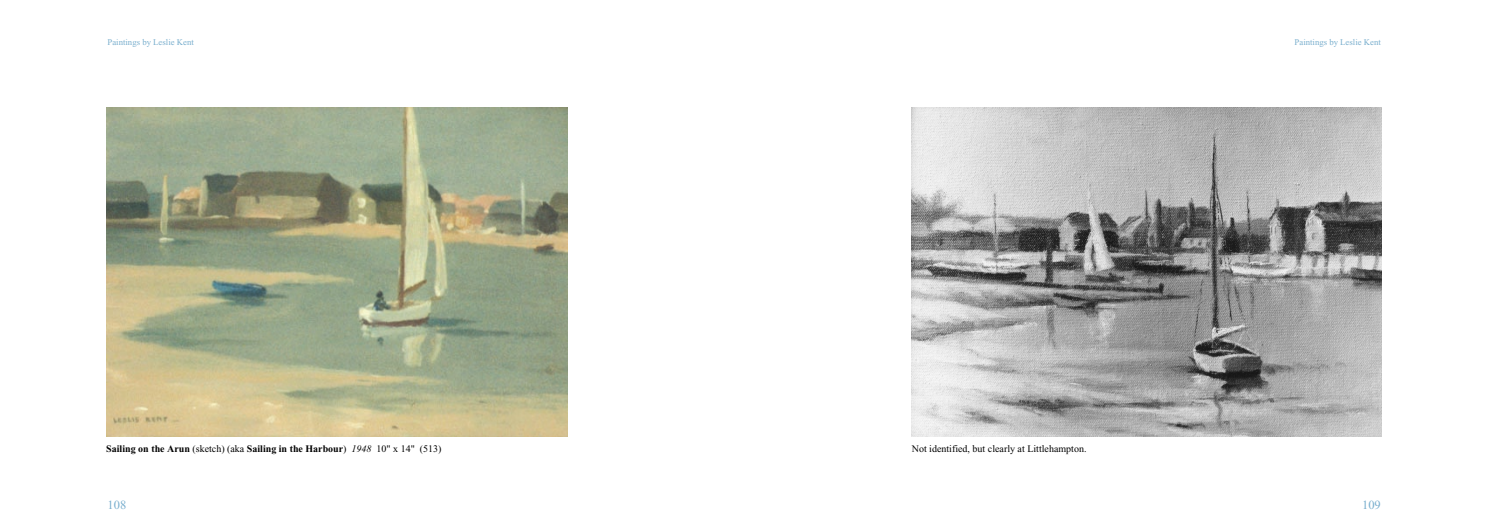
<style>
.page{position:relative;width:1489px;height:527px;background:#fff}
.page>*{position:absolute;margin:0;border:0;box-sizing:border-box;transform-origin:0 0}
.t1{font:12.5px "Times New Roman";color:#7aafce}
.t2{font:700 10px "Times New Roman";color:#000}
.t3{font:10px "Times New Roman";color:#000}
.t4{font:8.75px "Times New Roman";color:#7aafce}
.s1{font-weight:400}
.s2{font-weight:400;font-style:italic}
</style>
<div class="page">
<img style="left:106px;top:107px;width:462px;height:329px">
<img style="left:912px;top:107px;width:470px;height:329px">
<p class="t4" style="left:108px;top:39px;width:88px">Paintings by Leslie Kent</p>
<p class="t2" style="left:106px;top:445px;width:337px">Sailing on the Arun <span class="s1">(sketch) (aka</span> Sailing in the Harbour<span class="s1">)</span> <span class="s2">1948</span> <span class="s1">10" x 14" (513)</span></p>
<p class="t3" style="left:912px;top:445px;width:176px">Not identified, but clearly at Littlehampton.</p>
<p class="t1" style="left:108px;top:500px;width:20px">108</p>
<p class="t4" style="left:1294px;top:39px;width:88px">Paintings by Leslie Kent</p>
<p class="t1" style="left:1362px;top:500px;width:20px">109</p>
</div>
